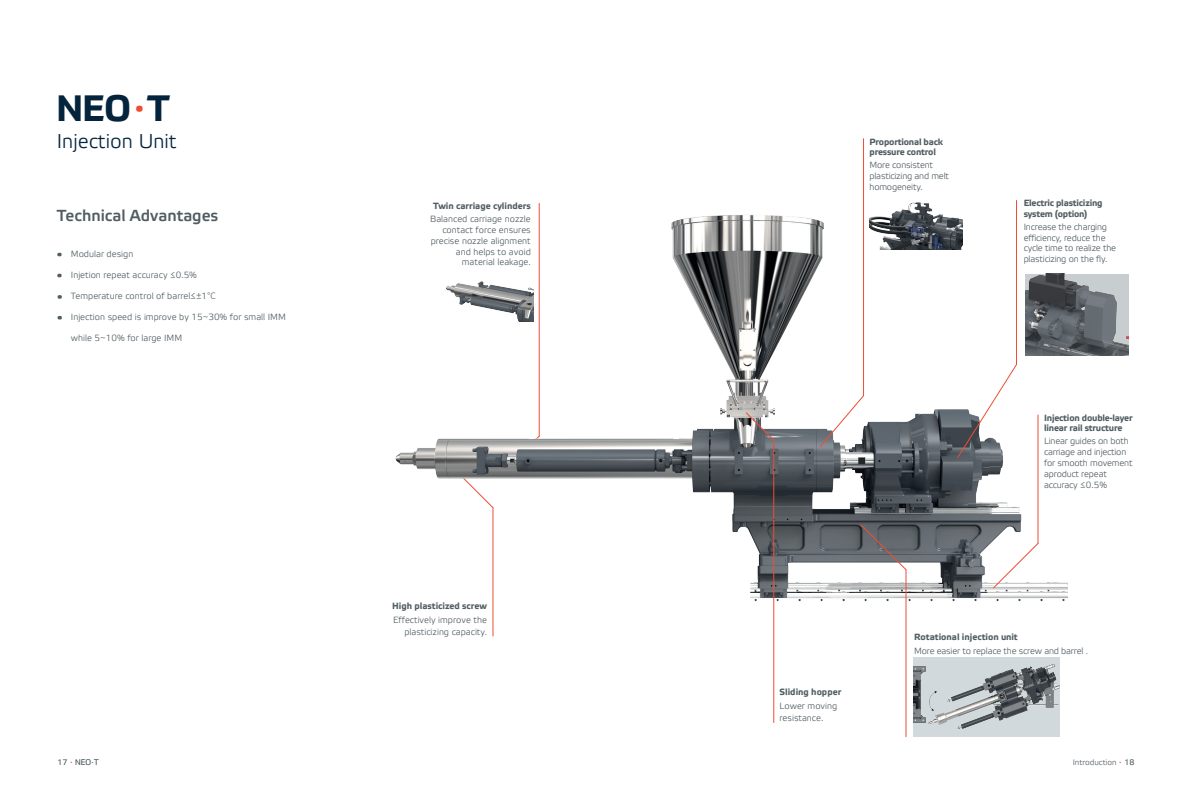
<style>
.page{position:relative;width:1191px;height:808px;background:#fff}
.page>*{position:absolute;margin:0;border:0;box-sizing:border-box;transform-origin:0 0}
.t1{font:700 36px "Prometo";color:#03243c}
.t2{font:300 20px "Etelka";color:#03243c}
.t3{font:500 16px "Etelka";color:#505d62}
.t4{font:300 9px/10.8px "Etelka";color:#505d62}
.t5{font:300 9px/10.8px "Etelka";letter-spacing:-.02em;color:#505d62}
.t6{font:700 9px/10.8px "Etelka Text";letter-spacing:-.02em;color:#505d62}
.t7{font:700 9px "Etelka Text";color:#505d62}
.t8{font:300 8px "Etelka";color:#505d62}
.t9{font:8px "Prometo";color:#505d62}
.s1{color:#ef4d35}
.s2{font-family:"Noto Sans CJ Ksc"}
.s3{font-family:"Etelka Text"}
.s4{font-family:"Etelka Text";font-weight:700}
.s5{font-family:"Etelka Text";font-weight:400}
</style>
<div class="page">
<svg style="left:58px;top:295px;width:4px;height:4px"></svg>
<svg style="left:57px;top:274px;width:5px;height:3px"></svg>
<svg style="left:57px;top:253px;width:5px;height:3px"></svg>
<hr style="left:492px;top:508px;width:1px;height:128px;background:#ef4d35">
<svg style="left:58px;top:316px;width:4px;height:3px"></svg>
<img style="left:395px;top:203px;width:672px;height:426px">
<img style="left:1025px;top:274px;width:103px;height:82px">
<svg style="left:819px;top:138px;width:45px;height:310px"></svg>
<svg style="left:956px;top:200px;width:61px;height:259px"></svg>
<hr style="left:1037px;top:415px;width:1px;height:128px;background:#ef4d35">
<svg style="left:992px;top:542px;width:47px;height:47px"></svg>
<hr style="left:905px;top:570px;width:1px;height:167px;background:#ef4d35">
<svg style="left:860px;top:524px;width:47px;height:47px"></svg>
<hr style="left:773px;top:441px;width:1px;height:281px;background:#ef4d35">
<svg style="left:745px;top:412px;width:30px;height:29px"></svg>
<img style="left:913px;top:658px;width:146px;height:79px">
<img style="left:869px;top:200px;width:93px;height:49px">
<p class="t1" style="left:57px;top:86px;width:115px">NEO <span class="s1">·</span> T</p>
<p class="t2" style="left:57px;top:128px;width:121px">Injection Unit</p>
<p class="t3" style="left:57px;top:206px;width:163px">Technical Advantages</p>
<p class="t4" style="left:71px;top:248px;width:64px">Modular design</p>
<p class="t4" style="left:71px;top:269px;width:128px">Injetion repeat accuracy ≤0.5%</p>
<p class="t4" style="left:71px;top:290px;width:147px">Temperature control of barrel≤±1<span class="s2">℃</span></p>
<p class="t4" style="left:71px;top:311px;width:216px">Injection speed is improve by 15~30% for small IMM</p>
<p class="t4" style="left:71px;top:332px;width:113px">while 5~10% for large IMM</p>
<p class="t9" style="left:58px;top:758px;width:43px"><span class="s3">17</span> <sup>.</sup> NEO<span class="s3">·</span>T</p>
<p class="t7" style="left:433px;top:201px;width:99px">Twin carriage cylinders</p>
<p class="t4" style="left:430px;top:214px;width:102px;text-align:right">Balanced carriage nozzle contact force ensures precise nozzle alignment and helps to avoid</p>
<p class="t4" style="left:462px;top:257px;width:70px">material leakage.</p>
<p class="t4" style="left:392px;top:599px;width:96px;line-height:14px"><span class="s4">High plasticized screw<br></span>Effectively improve the</p>
<p class="t4" style="left:404px;top:626px;width:84px">plasticizing capacity.</p>
<p class="t6" style="left:869px;top:136px;width:75px">Proportional back pressure control</p>
<p class="t5" style="left:869px;top:160px;width:81px">More consistent plasticizing and melt homogeneity.</p>
<p class="t6" style="left:1023px;top:198px;width:80px">Electric plasticizing system (option)</p>
<p class="t5" style="left:1023px;top:221px;width:94px">Increase the charging efficiency, reduce the cycle time to realize the plasticizing on the fly.</p>
<p class="t7" style="left:779px;top:686px;width:63px">Sliding hopper</p>
<p class="t4" style="left:779px;top:700px;width:59px;line-height:12px">Lower moving resistance.</p>
<p class="t6" style="left:1044px;top:412px;width:90px">Injection double-layer linear rail structure</p>
<p class="t5" style="left:1044px;top:436px;width:90px">Linear guides on both carriage and injection for smooth movement aproduct repeat accuracy ≤0.5%</p>
<p class="t7" style="left:914px;top:631px;width:105px">Rotational injection unit</p>
<p class="t5" style="left:914px;top:645px;width:175px">More easier to replace the screw and barrel <span class="s2">.</span></p>
<p class="t8" style="left:1072px;top:758px;width:63px">Introduction <sup>.</sup> <span class="s5">18</span></p>
</div>
